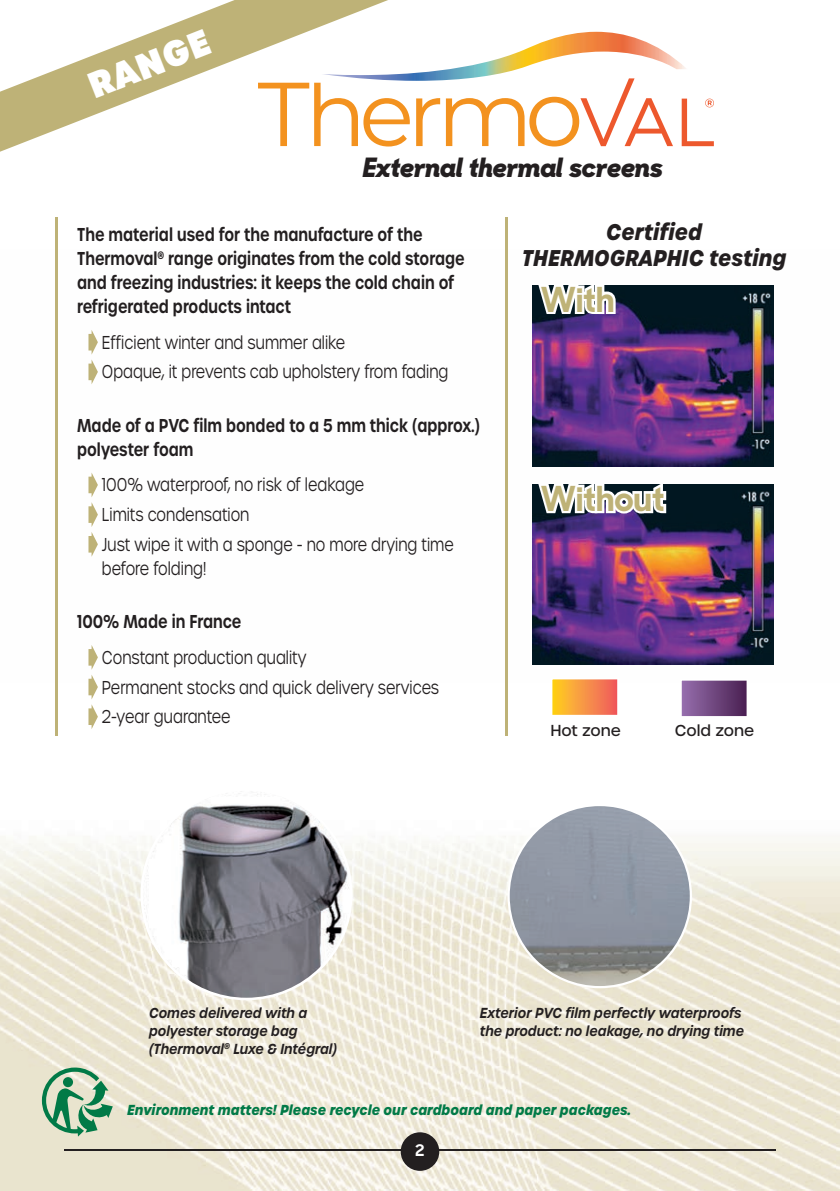
<style>
.page{position:relative;width:840px;height:1191px;background:#fff}
.page>*{position:absolute;margin:0;border:0;box-sizing:border-box;transform-origin:0 0}
.t1{font:800 35.2px "Urbane";color:#fff}
.t2{font:700 34.4px "Sharp Sans No 1";color:#beb277}
.t3{font:italic 800 26.6px "Sharp Sans No 1";color:#231f20}
.t4{font:italic 700 22px/26.4px "Urbane";color:#231f20;text-align:center;scale:.9 1}
.t5{font:300 18px/29.6px "Urbane";color:#231f20;scale:.8 1}
.t6{font:600 18px/24px "Urbane";color:#231f20;scale:.8 1}
.t7{font:700 16px "Sharp Sans No 1";color:#fff}
.t8{font:500 15.4px "Urbane";color:#231f20}
.t9{font:italic 600 14px/18px "Urbane";color:#231f20;scale:.9 1}
.t10{font:italic 700 14px "Urbane";color:#017a47;scale:.9 1}
</style>
<div class="page">
<img style="left:0;top:249px;width:839px;height:942px">
<img style="left:532px;top:286px;width:241px;height:180px">
<img style="left:532px;top:484px;width:241px;height:180px">
<svg style="left:507px;top:804px;width:184px;height:184px;background:#a8acb2"></svg>
<svg style="left:140px;top:788px;width:212px;height:212px"></svg>
<svg style="left:42px;top:1067px;width:71px;height:69px;background:#97be9f"></svg>
<svg style="left:0;top:0;width:422px;height:152px"></svg>
<div style="left:400px;top:1132px;width:39px;height:38px;background:#231f20;border-radius:50%"></div>
<hr style="left:64px;top:1149px;width:711px;height:2px;background:#231f20">
<svg style="left:550px;top:677px;width:69px;height:40px;background:#f8a660"></svg>
<svg style="left:679px;top:678px;width:69px;height:40px;background:#876594"></svg>
<svg style="left:88px;top:330px;width:10px;height:54px"></svg>
<svg style="left:88px;top:472px;width:10px;height:85px"></svg>
<svg style="left:88px;top:645px;width:10px;height:84px"></svg>
<svg style="left:534px;top:277px;width:83px;height:45px"></svg>
<svg style="left:534px;top:476px;width:134px;height:45px"></svg>
<hr style="left:56px;top:217px;width:2px;height:519px;background:#beb277">
<hr style="left:505px;top:217px;width:2px;height:519px;background:#beb277">
<img style="left:321px;top:32px;width:365px;height:49px">
<svg style="left:258px;top:83px;width:151px;height:63px"></svg>
<svg style="left:416px;top:78px;width:256px;height:68px"></svg>
<svg style="left:681px;top:99px;width:32px;height:47px"></svg>
<h1 class="t1" style="left:80px;top:64px;width:130px;rotate:-21deg">RANGE</h1>
<h3 class="t3" style="left:363px;top:148px;width:301px">External thermal screens</h3>
<p class="t6" style="left:77px;top:223px;width:486px">The material used for the manufacture of the Thermoval<sup>®</sup> range originates from the cold storage and freezing industries: it keeps the cold chain of refrigerated products intact</p>
<p class="t5" style="left:102px;top:327px;width:434px">Efficient winter and summer alike<br>Opaque, it prevents cab upholstery from fading</p>
<p class="t6" style="left:77px;top:413px;width:505px">Made of a PVC film bonded to a 5 mm thick (approx.) polyester foam</p>
<p class="t5" style="left:102px;top:470px;width:441px">100% waterproof, no risk of leakage<br>Limits condensation<br>Just wipe it with a sponge - no more drying time</p>
<p class="t5" style="left:102px;top:553px;width:132px">before folding!</p>
<p class="t6" style="left:77px;top:610px;width:207px">100% Made in France</p>
<p class="t5" style="left:102px;top:642px;width:422px">Constant production quality<br>Permanent stocks and quick delivery services<br>2-year guarantee</p>
<p class="t4" style="left:521px;top:219px;width:295px">Certified<br>THERMOGRAPHIC testing</p>
<h2 class="t2" style="left:540px;top:274px;width:75px">With</h2>
<h2 class="t2" style="left:540px;top:473px;width:125px">Without</h2>
<p class="t8" style="left:550px;top:720px;width:72px">Hot zone</p>
<p class="t8" style="left:674px;top:720px;width:81px">Cold zone</p>
<p class="t9" style="left:149px;top:1003px;width:211px">Comes delivered with a polyester storage bag (Thermoval<sup>®</sup> Luxe &amp; Intégral)</p>
<p class="t9" style="left:479px;top:1003px;width:295px">Exterior PVC film perfectly waterproofs the product: no leakage, no drying time</p>
<p class="t10" style="left:127px;top:1100px;width:561px">Environment matters! Please recycle our cardboard and paper packages.</p>
<p class="t7" style="left:415px;top:1138px;width:11px">2</p>
</div>
